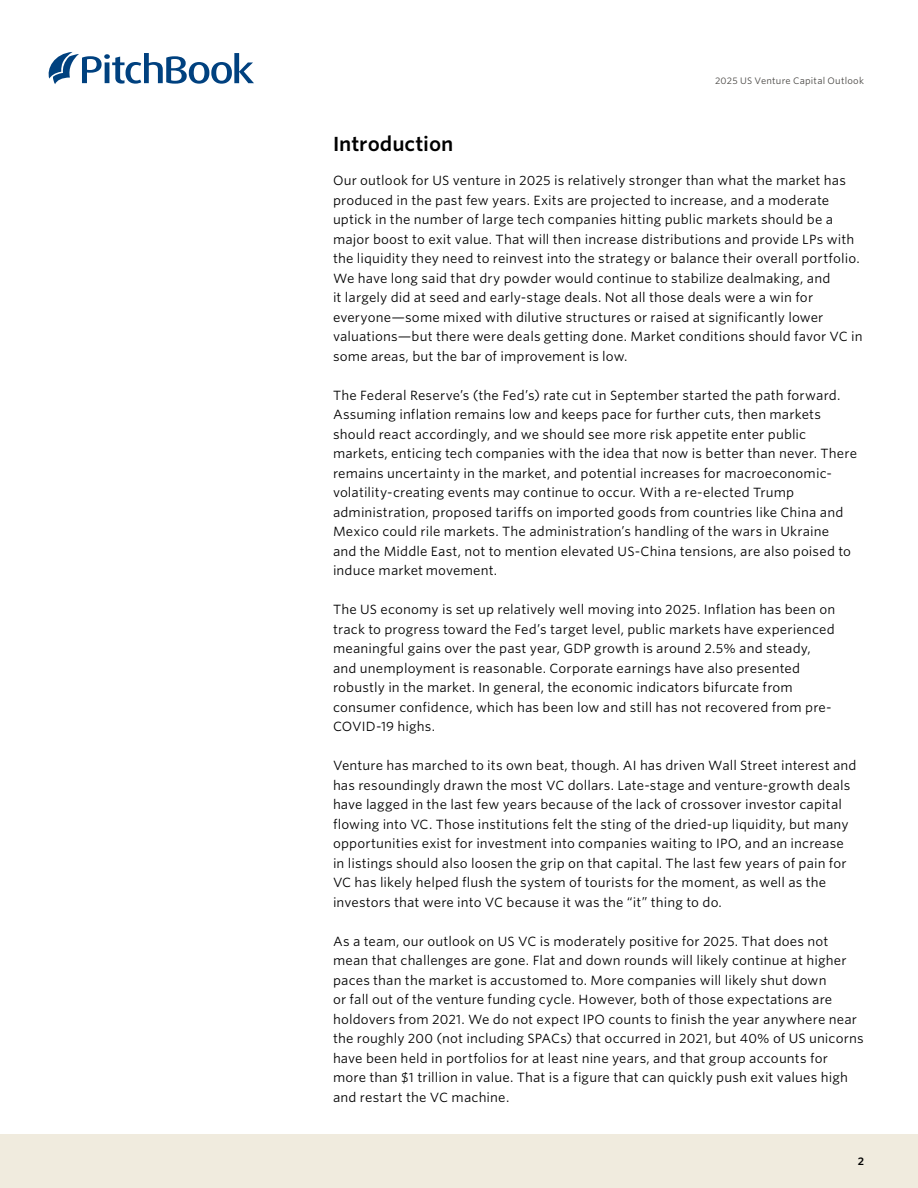
<style>
.page{position:relative;width:918px;height:1188px;background:#fff}
.page>*{position:absolute;margin:0;border:0;box-sizing:border-box;transform-origin:0 0}
.AN_Section_title{font:600 19.5px "Whitney S Sm";letter-spacing:-.005em;color:#000}
.AN_Body_copy{font:12.75px/19.5px "Whitney S Sm";letter-spacing:.01em;color:#000}
.t1{font:600 10.5px "Whitney S Sm";color:#000}
.AN_Header{font:9px "Whitney S Sm";letter-spacing:.025em;color:#484643}
</style>
<div class="page">
<div style="left:0;top:1134px;width:918px;height:54px;background:#f0ebde"></div>
<svg style="left:49px;top:52px;width:205px;height:32px"></svg>
<p class="AN_Header" style="left:715px;top:75px;width:150px">2025 US Venture Capital Outlook</p>
<p class="AN_Section_title" style="left:333px;top:130px;width:122px">Introduction</p>
<p class="AN_Body_copy" style="left:333px;top:170px;width:531px">Our outlook for US venture in 2025 is relatively stronger than what the market has produced in the past few years. Exits are projected to increase, and a moderate uptick in the number of large tech companies hitting public markets should be a major boost to exit value. That will then increase distributions and provide LPs with the liquidity they need to reinvest into the strategy or balance their overall portfolio.<br>We have long said that dry powder would continue to stabilize dealmaking, and<br>it largely did at seed and early-stage deals. Not all those deals were a win for everyone—some mixed with dilutive structures or raised at significantly lower valuations—but there were deals getting done. Market conditions should favor VC in some areas, but the bar of improvement is low.</p>
<p class="AN_Body_copy" style="left:333px;top:385px;width:526px">The Federal Reserve’s (the Fed’s) rate cut in September started the path forward.<br>Assuming inflation remains low and keeps pace for further cuts, then markets should react accordingly, and we should see more risk appetite enter public markets, enticing tech companies with the idea that now is better than never. There remains uncertainty in the market, and potential increases for macroeconomic&shy;volatility-creating events may continue to occur. With a re-elected Trump administration, proposed tariffs on imported goods from countries like China and Mexico could rile markets. The administration’s handling of the wars in Ukraine<br>and the Middle East, not to mention elevated US-China tensions, are also poised to induce market movement.</p>
<p class="AN_Body_copy" style="left:333px;top:599px;width:504px">The US economy is set up relatively well moving into 2025. Inflation has been on track to progress toward the Fed’s target level, public markets have experienced meaningful gains over the past year, GDP growth is around 2.5% and steady, and unemployment is reasonable. Corporate earnings have also presented robustly in the market. In general, the economic indicators bifurcate from consumer confidence, which has been low and still has not recovered from pre-COVID-19 highs.</p>
<p class="AN_Body_copy" style="left:333px;top:756px;width:525px">Venture has marched to its own beat, though. AI has driven Wall Street interest and has resoundingly drawn the most VC dollars. Late-stage and venture-growth deals have lagged in the last few years because of the lack of crossover investor capital flowing into VC. Those institutions felt the sting of the dried-up liquidity, but many opportunities exist for investment into companies waiting to IPO, and an increase in listings should also loosen the grip on that capital. The last few years of pain for VC has likely helped flush the system of tourists for the moment, as well as the investors that were into VC because it was the “it” thing to do.</p>
<p class="AN_Body_copy" style="left:333px;top:931px;width:532px">As a team, our outlook on US VC is moderately positive for 2025. That does not mean that challenges are gone. Flat and down rounds will likely continue at higher paces than the market is accustomed to. More companies will likely shut down<br>or fall out of the venture funding cycle. However, both of those expectations are holdovers from 2021. We do not expect IPO counts to finish the year anywhere near the roughly 200 (not including SPACs) that occurred in 2021, but 40% of US unicorns have been held in portfolios for at least nine years, and that group accounts for more than $1 trillion in value. That is a figure that can quickly push exit values high and restart the VC machine.</p>
<p class="t1" style="left:858px;top:1154px;width:8px">2</p>
</div>
